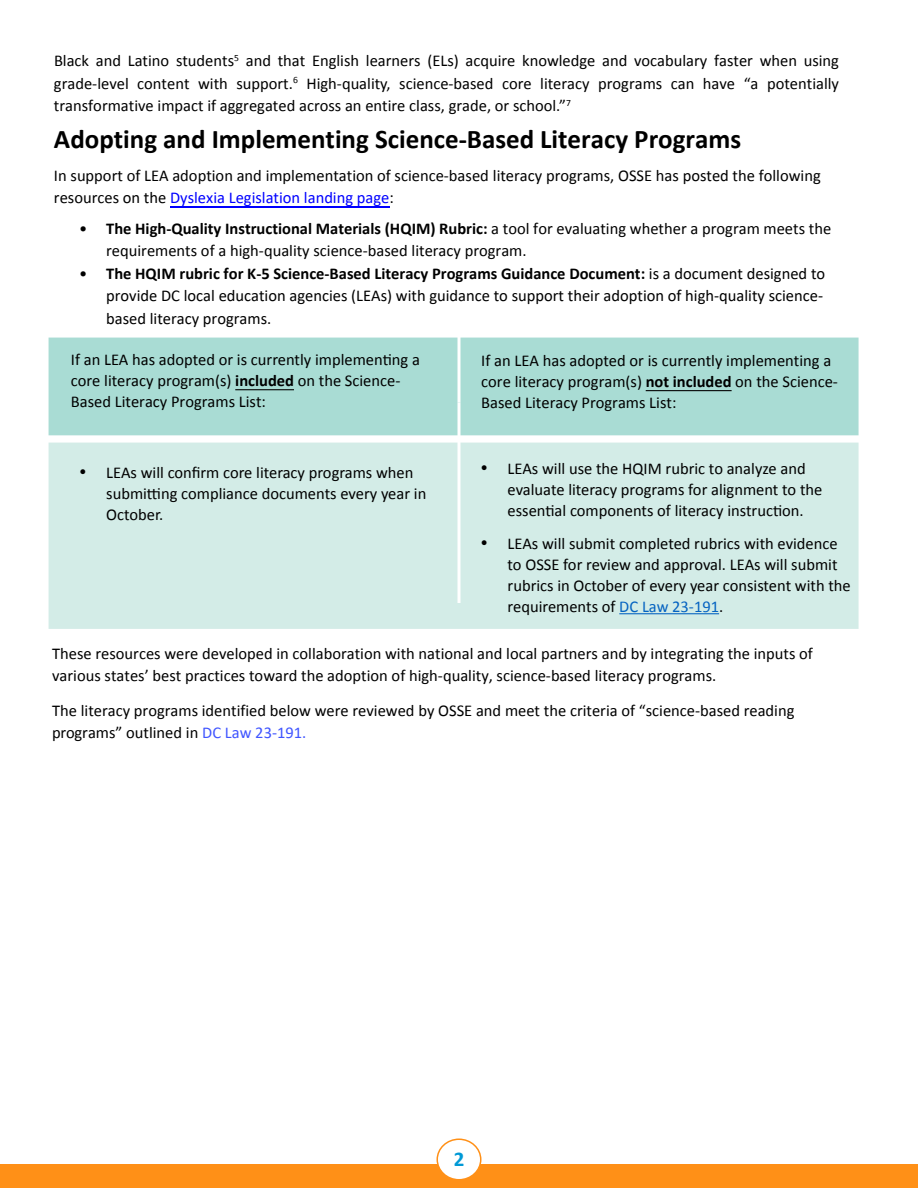
<style>
.page{position:relative;width:918px;height:1188px;background:#fff}
.page>*{position:absolute;margin:0;border:0;box-sizing:border-box;transform-origin:0 0}
.t1{font:700 27px "Calibri";color:#000}
.t2{font:700 21px "Calibri";color:#0099d6}
.t3{font:16.5px/21px "Calibri";color:#000}
.s1{color:#00f}
.s2{font-weight:700}
.s3{color:#0563c1}
.s4{color:#4055ff}
</style>
<div class="page">
<div style="left:0;top:1164px;width:918px;height:24px;background:#ff9017"></div>
<div style="left:437px;top:1139px;width:44px;height:41px;background:#fff;border-radius:50%"></div>
<div style="left:436px;top:1138px;width:46px;height:42px;border:2px solid #ff9017;border-radius:50%"></div>
<hr style="left:170px;top:207px;width:220px;height:1px;background:#00f">
<div style="left:49px;top:338px;width:810px;height:97px;background:#a9dcd4"></div>
<div style="left:49px;top:443px;width:810px;height:186px;background:#d3ece7"></div>
<hr style="left:458px;top:305px;width:2px;height:98px;background:#fff">
<hr style="left:458px;top:403px;width:2px;height:200px;background:#fff">
<hr style="left:235px;top:389px;width:59px;height:1px;background:#000">
<hr style="left:646px;top:390px;width:86px;height:1px;background:#000">
<hr style="left:619px;top:613px;width:100px;height:1px;background:#0563c1">
<p class="t3" style="left:54px;top:50px;width:787px;line-height:22.5px;text-align:justify">Black and Latino students<sup>5</sup> and that English learners (ELs) acquire knowledge and vocabulary faster when using grade-level content with support.<sup>6</sup> High-quality, science-based core literacy programs can have “a potentially transformative impact if aggregated across an entire class, grade, or school.”<sup>7</sup></p>
<h1 class="t1" style="left:54px;top:120px;width:689px">Adopting and Implementing Science-Based Literacy Programs</h1>
<p class="t3" style="left:54px;top:164px;width:768px;line-height:22.5px">In support of LEA adoption and implementation of science-based literacy programs, OSSE has posted the following resources on the <span class="s1">Dyslexia Legislation landing page</span>:</p>
<p class="t3" style="left:106px;top:217px;width:727px;line-height:22.5px;text-indent:-27px">• <span class="s2">The High-Quality Instructional Materials (HQIM) Rubric:</span> a tool for evaluating whether a program meets the requirements of a high-quality science-based literacy program.</p>
<p class="t3" style="left:106px;top:262px;width:721px;line-height:22.5px;text-indent:-27px">• <span class="s2">The HQIM rubric for K-5 Science-Based Literacy Programs Guidance Document:</span> is a document designed to provide DC local education agencies (LEAs) with guidance to support their adoption of high-quality science&shy;based literacy programs.</p>
<p class="t3" style="left:71px;top:349px;width:351px">If an LEA has adopted or is currently implementing a core literacy program(s) <span class="s2">included</span> on the Science-<br>Based Literacy Programs List:</p>
<p class="t3" style="left:481px;top:350px;width:358px">If an LEA has adopted or is currently implementing a core literacy program(s) <span class="s2">not included</span> on the Science-<br>Based Literacy Programs List:</p>
<p class="t3" style="left:106px;top:463px;width:322px;text-indent:-27px">• LEAs will confirm core literacy programs when submitting compliance documents every year in<br>October.</p>
<p class="t3" style="left:508px;top:458px;width:316px;text-indent:-27px">• LEAs will use the HQIM rubric to analyze and evaluate literacy programs for alignment to the essential components of literacy instruction.</p>
<p class="t3" style="left:508px;top:533px;width:345px;text-indent:-27px">• LEAs will submit completed rubrics with evidence to OSSE for review and approval. LEAs will submit rubrics in October of every year consistent with the requirements of <span class="s3">DC Law 23-191</span>.</p>
<p class="t3" style="left:52px;top:642px;width:762px;line-height:22.5px">These resources were developed in collaboration with national and local partners and by integrating the inputs of various states’ best practices toward the adoption of high-quality, science-based literacy programs.</p>
<p class="t3" style="left:52px;top:699px;width:744px;line-height:22.5px">The literacy programs identified below were reviewed by OSSE and meet the criteria of “science-based reading programs” outlined in <span class="s4">DC Law 23-191.</span></p>
<p class="t2" style="left:454px;top:1144px;width:12px">2</p>
</div>
